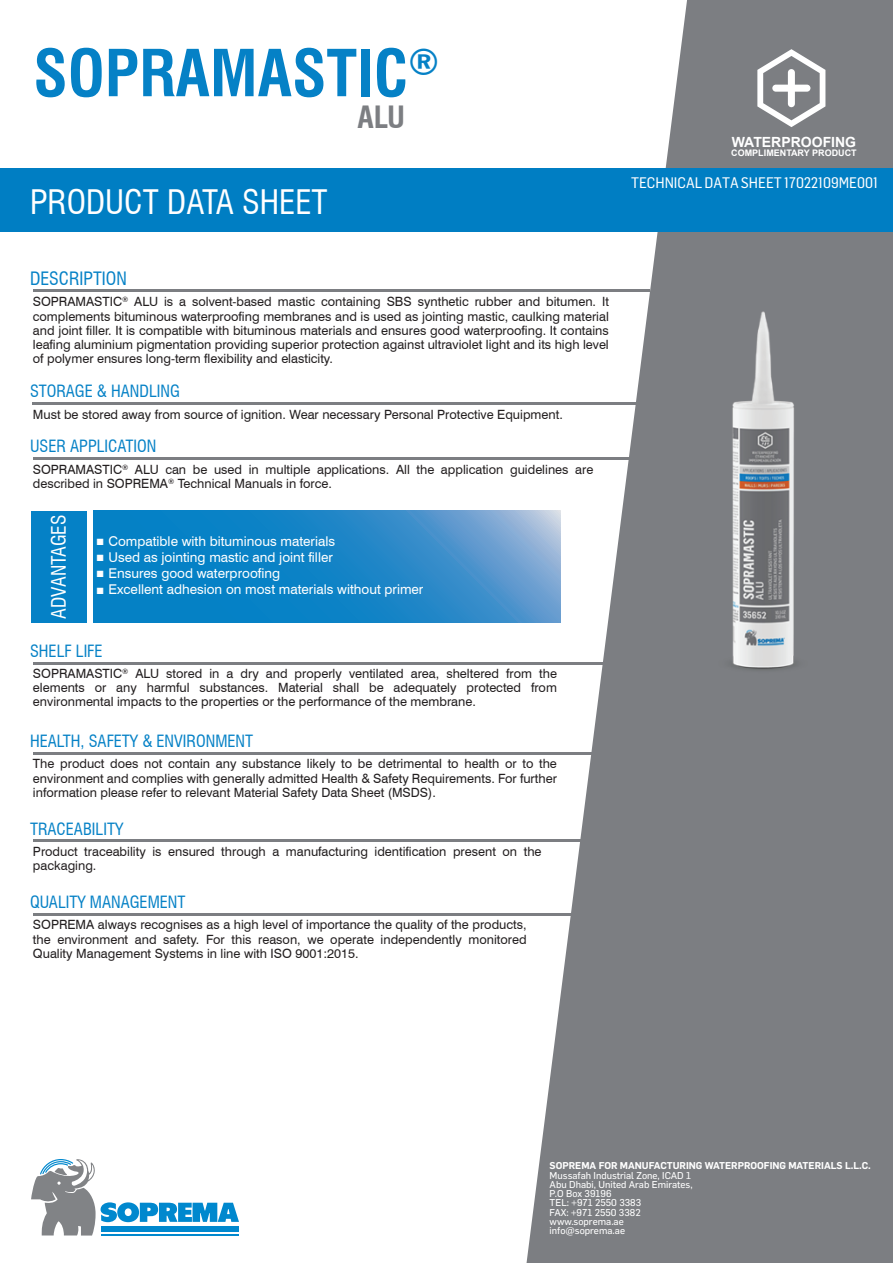
<style>
.page{position:relative;width:893px;height:1263px;background:#fff}
.page>*{position:absolute;margin:0;border:0;box-sizing:border-box;transform-origin:0 0}
.t1{font:700 condensed 63px "Swiss 721 BT";color:#0581c6}
.t2{font:condensed 33px "Swiss 721 BT";color:#fff}
.t3{font:700 condensed 30px "Swiss 721 BT";color:#7c7e82}
.t4{font:condensed 19.5px "Swiss 721 BT";color:#fff}
.t5{font:condensed 18px "Swiss 721 BT";color:#0581c6}
.t6{font:condensed 16.5px "Swiss 721 BT";color:#0581c6}
.t7{font:15px "Flama Semicondensed Basic";color:#fff}
.t8{font:700 13.95px "Arial";color:#fff}
.t9{font:13.5px "Swiss 721 BT";color:#fff}
.t10{font:12.75px/14.2px "Swiss 721 BT";color:#231f20;text-align:justify}
.t11{font:9.75px/9.3px "Flama Basic";color:#fff}
.t12{font:600 9.75px "Flama";color:#fff}
.t13{font:700 9px "Arial";color:#fff}
.s1{font-family:"Times New Roman";font-weight:700}
</style>
<div class="page">
<svg style="left:526px;top:0;width:367px;height:1263px;fill:#7c7e82"></svg>
<div style="left:0;top:168px;width:893px;height:63px;background:#007ec3"></div>
<hr style="left:33px;top:290px;width:616px;height:2px;background:#7c7e82">
<hr style="left:32px;top:402px;width:616px;height:2px;background:#7c7e82">
<svg style="left:31px;top:1159px;width:208px;height:76px"></svg>
<hr style="left:33px;top:457px;width:616px;height:3px;background:#7c7e82">
<hr style="left:33px;top:752px;width:616px;height:3px;background:#7c7e82">
<hr style="left:33px;top:840px;width:616px;height:2px;background:#7c7e82">
<hr style="left:33px;top:913px;width:616px;height:3px;background:#7c7e82">
<div style="left:31px;top:511px;width:55px;height:112px;background:#0581c6"></div>
<svg style="left:93px;top:511px;width:468px;height:112px;background:#2489c8"></svg>
<hr style="left:33px;top:662px;width:616px;height:2px;background:#7c7e82">
<svg style="left:757px;top:49px;width:68px;height:78px"></svg>
<img style="left:659px;top:296px;width:213px;height:409px">
<h1 class="t1" style="left:33px;top:36px;width:407px">SOPRAMASTIC<sup>®</sup></h1>
<h3 class="t3" style="left:357px;top:99px;width:49px">ALU</h3>
<h2 class="t2" style="left:30px;top:182px;width:299px">PRODUCT DATA SHEET</h2>
<h3 class="t5" style="left:30px;top:268px;width:98px">DESCRIPTION</h3>
<p class="t10" style="left:33px;top:295px;width:578px">SOPRAMASTIC<sup>®</sup> ALU is a solvent-based mastic containing SBS synthetic rubber and bitumen. It complements bituminous waterproofing membranes and is used as jointing mastic, caulking material and joint filler. It is compatible with bituminous materials and ensures good waterproofing. It contains leafing aluminium pigmentation providing superior protection against ultraviolet light and its high level of polymer ensures long-term flexibility and elasticity.</p>
<p class="t6" style="left:30px;top:381px;width:151px">STORAGE &amp; HANDLING</p>
<p class="t10" style="left:33px;top:407px;width:531px">Must be stored away from source of ignition. Wear necessary Personal Protective Equipment.</p>
<p class="t6" style="left:30px;top:436px;width:128px">USER APPLICATION</p>
<p class="t10" style="left:33px;top:462px;width:562px">SOPRAMASTIC<sup>®</sup> ALU can be used in multiple applications. All the application guidelines are described in SOPREMA<sup>®</sup> Technical Manuals in force.</p>
<h3 class="t4" style="left:47px;top:619px;width:106px;rotate:-90deg">ADVANTAGES</h3>
<p class="t9" style="left:96px;top:533px;width:240px"><span class="s1">■</span> Compatible with bituminous materials</p>
<p class="t9" style="left:96px;top:549px;width:238px"><span class="s1">■</span> Used as jointing mastic and joint filler</p>
<p class="t9" style="left:96px;top:565px;width:185px"><span class="s1">■</span> Ensures good waterproofing</p>
<p class="t9" style="left:96px;top:581px;width:329px"><span class="s1">■</span> Excellent adhesion on most materials without primer</p>
<p class="t6" style="left:30px;top:641px;width:74px">SHELF LIFE</p>
<p class="t10" style="left:33px;top:666px;width:525px">SOPRAMASTIC<sup>®</sup> ALU stored in a dry and properly ventilated area, sheltered from the elements or any harmful substances. Material shall be adequately protected from environmental impacts to the properties or the performance of the membrane.</p>
<p class="t6" style="left:30px;top:731px;width:225px">HEALTH, SAFETY &amp; ENVIRONMENT</p>
<p class="t10" style="left:33px;top:757px;width:525px">The product does not contain any substance likely to be detrimental to health or to the environment and complies with generally admitted Health &amp; Safety Requirements. For further information please refer to relevant Material Safety Data Sheet (MSDS).</p>
<p class="t6" style="left:30px;top:819px;width:95px">TRACEABILITY</p>
<p class="t10" style="left:33px;top:844px;width:510px">Product traceability is ensured through a manufacturing identification present on the packaging.</p>
<p class="t6" style="left:30px;top:892px;width:157px">QUALITY MANAGEMENT</p>
<p class="t10" style="left:33px;top:918px;width:495px">SOPREMA always recognises as a high level of importance the quality of the products, the environment and safety. For this reason, we operate independently monitored Quality Management Systems in line with ISO 9001:2015.</p>
<p class="t8" style="left:732px;top:133px;width:126px">WATERPROOFING</p>
<p class="t13" style="left:731px;top:147px;width:127px">COMPLIMENTARY PRODUCT</p>
<p class="t7" style="left:631px;top:173px;width:248px">TECHNICAL DATA SHEET 17022109ME001</p>
<p class="t12" style="left:550px;top:1159px;width:323px">SOPREMA FOR MANUFACTURING WATERPROOFING MATERIALS L.L.C.</p>
<p class="t11" style="left:550px;top:1170px;width:145px">Mussafah Industrial Zone, ICAD 1<br>Abu Dhabi, United Arab Emirates,<br>P.O Box 39196<br>TEL: +971 2550 3383<br>FAX: +971 2550 3382 www.soprema.ae info@soprema.ae</p>
</div>
